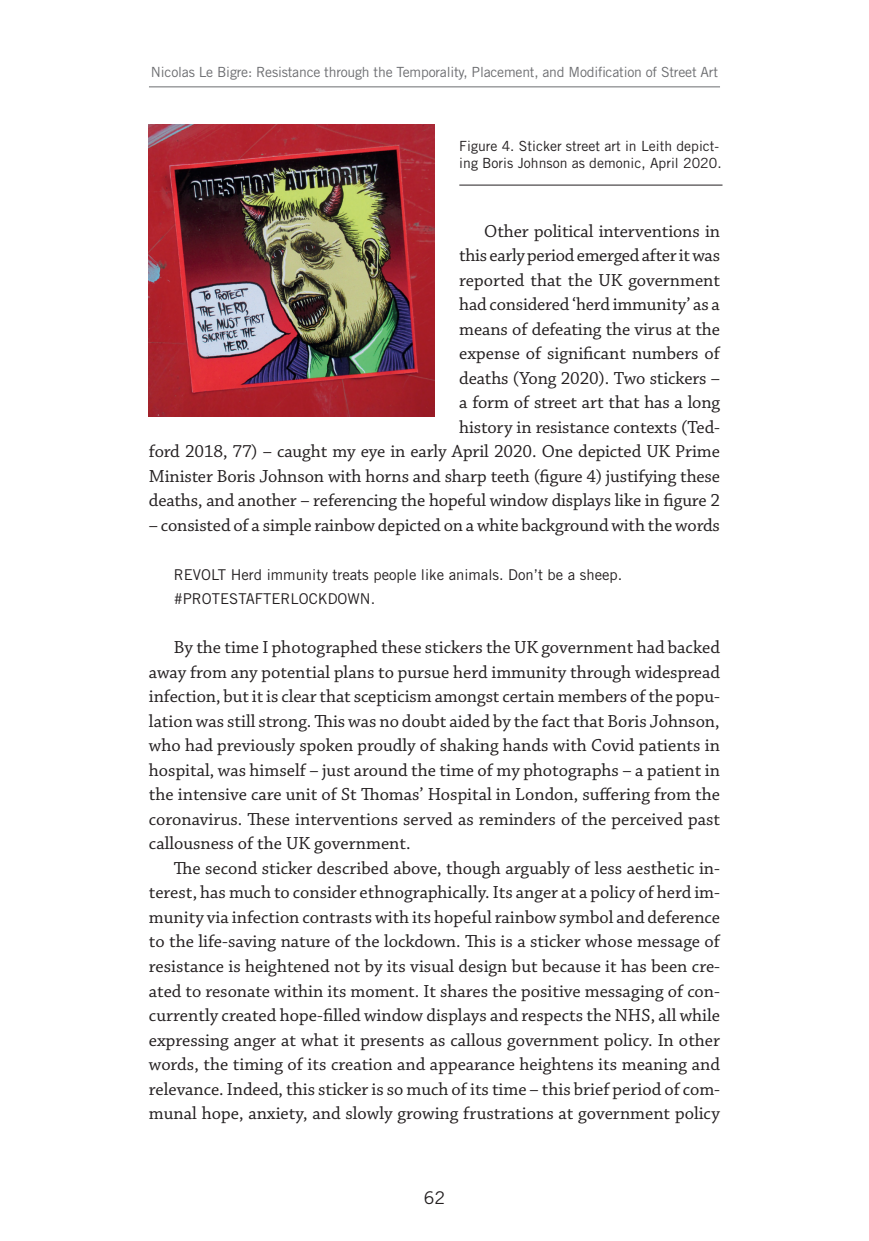
<style>
.page{position:relative;width:869px;height:1241px;background:#fff}
.page>*{position:absolute;margin:0;border:0;box-sizing:border-box;transform-origin:0 0}
.t1{font:18.38px/24.5px "Chaparral Pro";letter-spacing:-.01em;color:#231f20;text-align:justify}
.t2{font:17.5px "Trade Gothic LT Std";color:#231f20}
.t3{font:14.88px/24.5px "Trade Gothic LT Std";color:#231f20}
.t4{font:14px "Trade Gothic LT Std";letter-spacing:-.015em;color:#6c6d70}
.t5{font:14px/16.8px "Trade Gothic LT Std";color:#231f20}
</style>
<div class="page">
<hr style="left:149px;top:86px;width:570px;height:1px;background:#6c6d70">
<hr style="left:459px;top:185px;width:263px;height:1px;background:#231f20">
<img style="left:149px;top:124px;width:285px;height:293px">
<p class="t4" style="left:151px;top:64px;width:568px">Nicolas Le Bigre: Resistance through the Temporality, Placement, and Modification of Street Art</p>
<p class="t5" style="left:459px;top:137px;width:264px">Figure 4. Sticker street art in Leith depict&shy;ing Boris Johnson as demonic, April 2020.</p>
<p class="t1" style="left:149px;top:219px;width:572px;text-align:right">Other political interventions in<br>this early period emerged after it was<br>reported that the UK government<br>had considered ‘herd immunity’ as a<br>means of defeating the virus at the<br>expense of significant numbers of<br>deaths (Yong 2020). Two stickers –<br>a form of street art that has a long<br>history in resistance contexts (Ted-<br>ford 2018, 77) – caught my eye in early April 2020. One depicted UK Prime Minister Boris Johnson with horns and sharp teeth (figure 4) justifying these deaths, and another – referencing the hopeful window displays like in figure 2</p>
<p class="t1" style="left:149px;top:513px;width:572px">– consisted of a simple rainbow depicted on a white background with the words</p>
<p class="t3" style="left:174px;top:562px;width:450px">REVOLT Herd immunity treats people like animals. Don’t be a sheep. #PROTESTAFTERLOCKDOWN.</p>
<p class="t1" style="left:149px;top:636px;width:572px;text-indent:25px">By the time I photographed these stickers the UK government had backed away from any potential plans to pursue herd immunity through widespread infection, but it is clear that scepticism amongst certain members of the popu&shy;lation was still strong. This was no doubt aided by the fact that Boris Johnson, who had previously spoken proudly of shaking hands with Covid patients in hospital, was himself – just around the time of my photographs – a patient in the intensive care unit of St Thomas’ Hospital in London, suffering from the coronavirus. These interventions served as reminders of the perceived past callousness of the UK government.</p>
<p class="t1" style="left:149px;top:856px;width:572px;text-indent:25px">The second sticker described above, though arguably of less aesthetic in&shy;terest, has much to consider ethnographically. Its anger at a policy of herd im&shy;munity via infection contrasts with its hopeful rainbow symbol and deference to the life-saving nature of the lockdown. This is a sticker whose message of resistance is heightened not by its visual design but because it has been cre&shy;ated to resonate within its moment. It shares the positive messaging of con&shy;currently created hope-filled window displays and respects the NHS, all while expressing anger at what it presents as callous government policy. In other words, the timing of its creation and appearance heightens its meaning and relevance. Indeed, this sticker is so much of its time – this brief period of com&shy;munal hope, anxiety, and slowly growing frustrations at government policy</p>
<p class="t2" style="left:423px;top:1186px;width:23px">62</p>
</div>
